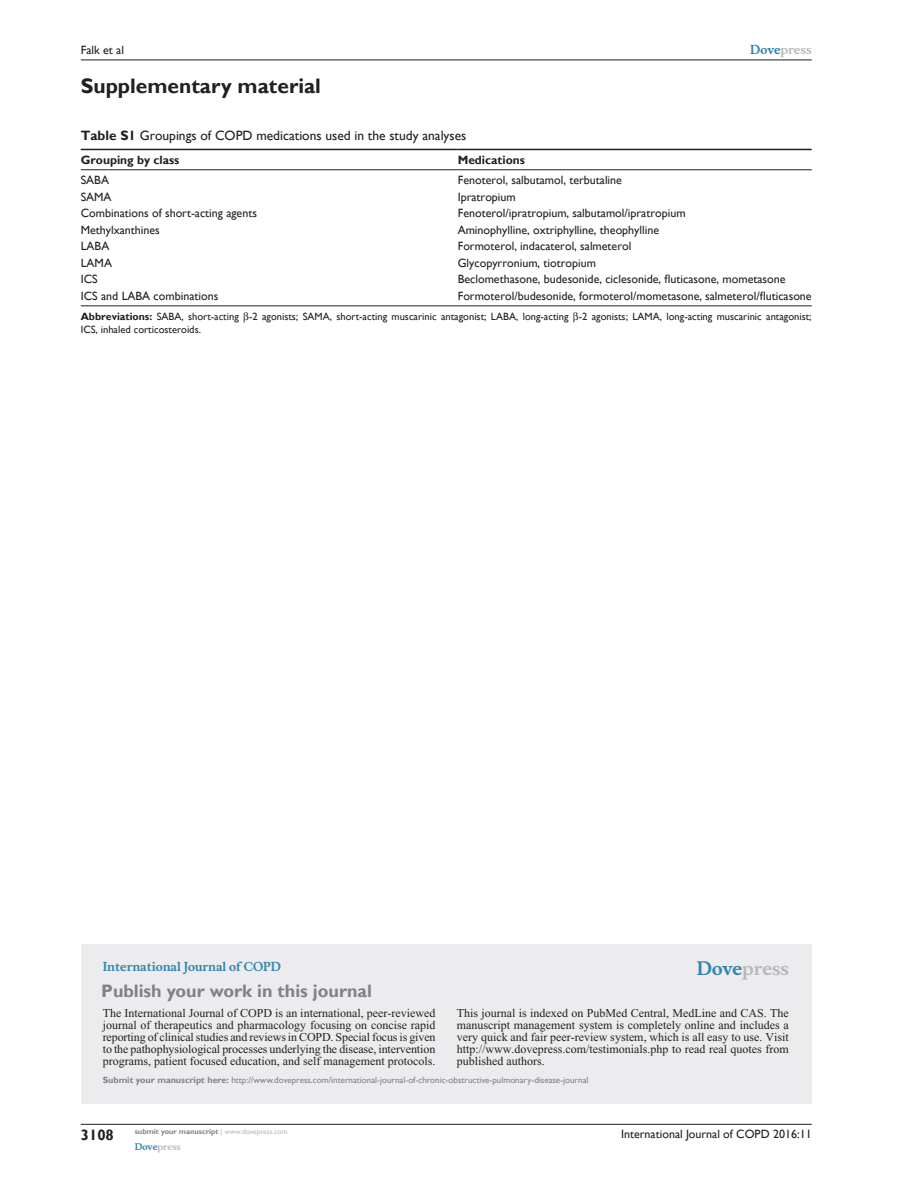
<style>
.page{position:relative;width:918px;height:1188px;background:#fff}
.page>*{position:absolute;margin:0;border:0;box-sizing:border-box;transform-origin:0 0}
.t1{font:700 21px "Gill Sans";color:#231f20}
.PromBx-H1{font:700 18px "Gill Sans";color:#808285}
.PromBx-Brand{font:700 18px "Musee";color:#b8b9bc}
.t2{font:700 15px "Gill Sans";color:#231f20}
.TN_TT{font:13.5px "Gill Sans";color:#231f20}
.PromBx-Tx{font:12px/12px "Times New Roman";color:#231f20;text-align:justify}
.TB{font:12px "Gill Sans";color:#231f20}
.PromBx-JrnlName{font:700 12px "Musee";color:#3485ae}
.TCH{font:700 12px "Gill Sans";color:#231f20}
.t3{font:700 12px "Musee";color:#b8b9bc}
.TSNRI{font:10.5px/13.5px "Gill Sans";color:#231f20}
.PromBx-SubmitMssWebA{font:9px "Gill Sans";color:#808285}
.t4{font:700 9px "Musee";color:#b8b9bc}
.t5{font:700 7.5px "Gill Sans";color:#808285}
.s1{color:#3485ae}
.s2{font-weight:700}
.s3{font-weight:400;color:#b8b9bc}
</style>
<div class="page">
<div style="left:81px;top:944px;width:731px;height:159px;background:#ececee"></div>
<hr style="left:81px;top:1124px;width:731px;height:1px;background:#231f20">
<hr style="left:81px;top:60px;width:731px;height:1px;background:#231f20">
<hr style="left:81px;top:305px;width:377px;height:1px;background:#231f20">
<hr style="left:458px;top:305px;width:354px;height:1px;background:#231f20">
<hr style="left:81px;top:169px;width:377px;height:1px;background:#231f20">
<hr style="left:458px;top:169px;width:354px;height:1px;background:#231f20">
<hr style="left:81px;top:149px;width:377px;height:1px;background:#231f20">
<hr style="left:458px;top:149px;width:354px;height:1px;background:#231f20">
<p class="TB" style="left:81px;top:43px;width:45px">Falk et al</p>
<h1 class="t1" style="left:81px;top:73px;width:242px">Supplementary material</h1>
<p class="t3" style="left:750px;top:43px;width:63px"><span class="s1">Dove</span>press</p>
<p class="TN_TT" style="left:81px;top:128px;width:387px"><span class="s2">Table S1</span> Groupings of COPD medications used in the study analyses</p>
<p class="TCH" style="left:81px;top:152px;width:100px">Grouping by class</p>
<p class="TCH" style="left:458px;top:152px;width:69px">Medications</p>
<p class="TB" style="left:81px;top:173px;width:30px">SABA</p>
<p class="TB" style="left:458px;top:173px;width:166px">Fenoterol, salbutamol, terbutaline</p>
<p class="TB" style="left:81px;top:190px;width:32px">SAMA</p>
<p class="TB" style="left:458px;top:190px;width:60px">Ipratropium</p>
<p class="TB" style="left:81px;top:206px;width:178px">Combinations of short-acting agents</p>
<p class="TB" style="left:458px;top:206px;width:229px">Fenoterol/ipratropium, salbutamol/ipratropium</p>
<p class="TB" style="left:81px;top:223px;width:81px">Methylxanthines</p>
<p class="TB" style="left:458px;top:223px;width:203px">Aminophylline, oxtriphylline, theophylline</p>
<p class="TB" style="left:81px;top:239px;width:30px">LABA</p>
<p class="TB" style="left:458px;top:239px;width:175px">Formoterol, indacaterol, salmeterol</p>
<p class="TB" style="left:81px;top:256px;width:33px">LAMA</p>
<p class="TB" style="left:458px;top:256px;width:140px">Glycopyrronium, tiotropium</p>
<p class="TB" style="left:81px;top:272px;width:18px">ICS</p>
<p class="TB" style="left:458px;top:272px;width:329px">Beclomethasone, budesonide, ciclesonide, fluticasone, mometasone</p>
<p class="TB" style="left:81px;top:289px;width:139px">ICS and LABA combinations</p>
<p class="TB" style="left:458px;top:289px;width:356px">Formoterol/budesonide, formoterol/mometasone, salmeterol/fluticasone</p>
<p class="TSNRI" style="left:81px;top:310px;width:732px"><span class="s2">Abbreviations:</span> SABA, short-acting -2 agonists; SAMA, short-acting muscarinic antagonist; LABA, long-acting -2 agonists; LAMA, long-acting muscarinic antagonist;<br>ICS, inhaled corticosteroids.</p>
<p class="PromBx-JrnlName" style="left:103px;top:959px;width:180px">International Journal of COPD</p>
<p class="PromBx-H1" style="left:101px;top:980px;width:272px">Publish your work in this journal</p>
<p class="PromBx-Brand" style="left:697px;top:958px;width:94px"><span class="s1">Dove</span>press</p>
<p class="PromBx-Tx" style="left:103px;top:1007px;width:334px">The International Journal of COPD is an international, peer-reviewed journal of therapeutics and pharmacology focusing on concise rapid reporting of clinical studies and reviews in COPD. Special focus is given to the pathophysiological processes underlying the disease, intervention programs, patient focused education, and self management protocols.</p>
<p class="PromBx-Tx" style="left:457px;top:1007px;width:333px">This journal is indexed on PubMed Central, MedLine and CAS. The manuscript management system is completely online and includes a very quick and fair peer-review system, which is all easy to use. Visit http://www.dovepress.com/testimonials.php to read real quotes from published authors.</p>
<p class="PromBx-SubmitMssWebA" style="left:103px;top:1075px;width:487px"><span class="s2">Submit your manuscript here:</span> http://www.dovepress.com/international-journal-of-chronic-obstructive-pulmonary-disease-journal</p>
<p class="t2" style="left:81px;top:1126px;width:35px">3108</p>
<p class="t5" style="left:135px;top:1127px;width:154px">submit your manuscript <span class="s3">| www.dovepress.com</span></p>
<p class="t4" style="left:135px;top:1141px;width:48px"><span class="s1">Dove</span>press</p>
<p class="TB" style="left:621px;top:1127px;width:192px">International Journal of COPD 2016:11</p>
</div>
